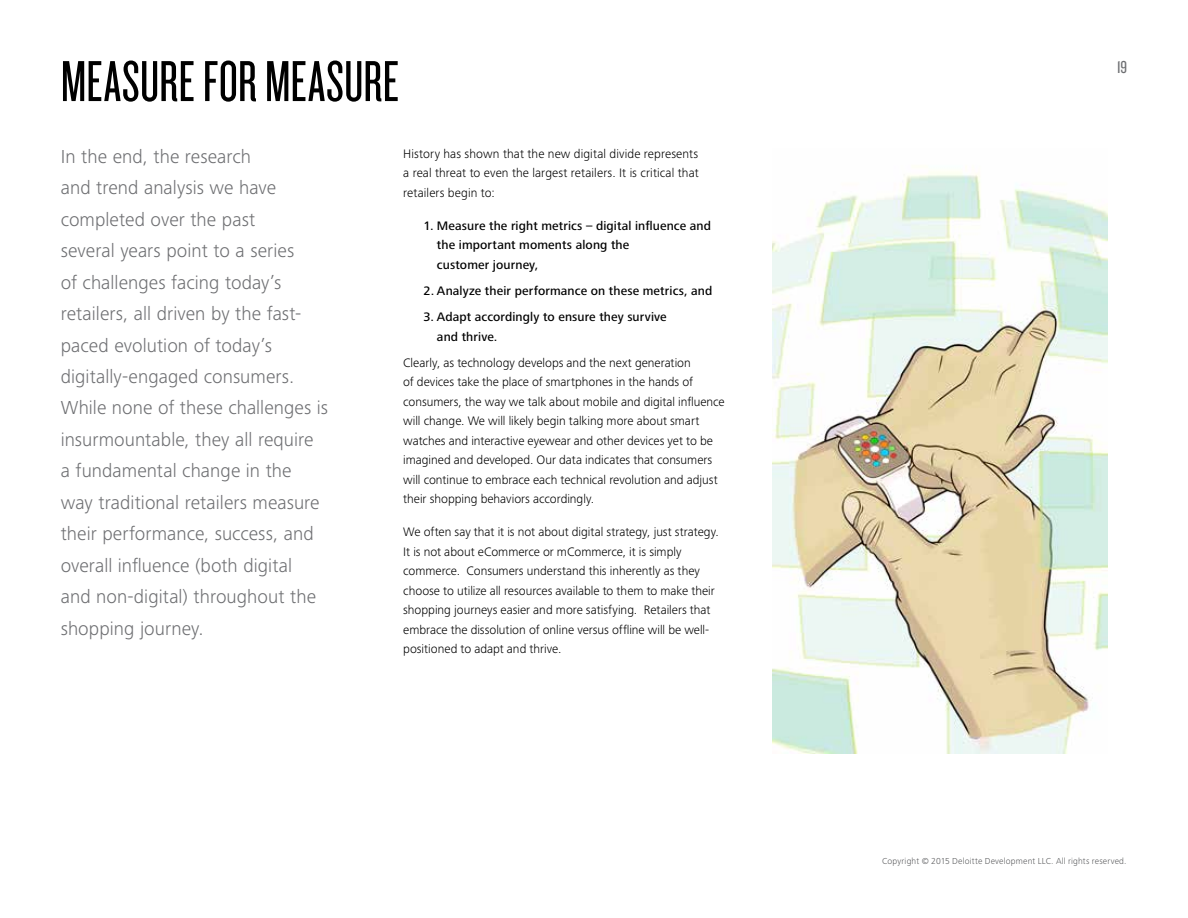
<style>
.page{position:relative;width:1188px;height:918px;background:#fff}
.page>*{position:absolute;margin:0;border:0;box-sizing:border-box;transform-origin:0 0}
.t1{font:60px "Knockout HTF27 Junior Bantamwt";letter-spacing:.005em;color:#000}
.t2{font:300 19.5px/31.5px "Frutiger Next Pro";letter-spacing:.005em;color:#6d6e71}
.t3{font:18px "Knockout HTF28 Junior Featherwt";color:#6d6e71}
.t4{font:300 12.75px/19.5px "Frutiger Next Pro";color:#000}
.t5{font:500 12.75px/19.5px "Frutiger Next Pro";letter-spacing:.01em;color:#000}
.t6{font:300 9px "Frutiger Next Pro";letter-spacing:.02em;color:#58595b}
</style>
<div class="page">
<img style="left:773px;top:171px;width:335px;height:582px">
<h1 class="t1" style="left:61px;top:52px;width:340px">MEASURE FOR MEASURE</h1>
<p class="t2" style="left:61px;top:140px;width:269px">In the end, the research<br>and trend analysis we have completed over the past<br>several years point to a series<br>of challenges facing today’s retailers, all driven by the fast&shy;paced evolution of today’s digitally-engaged consumers.<br>While none of these challenges is insurmountable, they all require<br>a fundamental change in the way traditional retailers measure their performance, success, and overall influence (both digital<br>and non-digital) throughout the shopping journey.</p>
<p class="t4" style="left:403px;top:144px;width:297px;text-align:justify">History has shown that the new digital divide represents a real threat to even the largest retailers. It is critical that retailers begin to:</p>
<p class="t5" style="left:437px;top:216px;width:276px;text-indent:-14px">1. Measure the right metrics – digital influence and the important moments along the<br>customer journey,</p>
<p class="t5" style="left:423px;top:281px;width:290px">2. Analyze their performance on these metrics, and</p>
<p class="t5" style="left:437px;top:307px;width:231px;text-indent:-14px">3. Adapt accordingly to ensure they survive and thrive.</p>
<p class="t4" style="left:403px;top:353px;width:323px">Clearly, as technology develops and the next generation<br>of devices take the place of smartphones in the hands of consumers, the way we talk about mobile and digital influence will change. We will likely begin talking more about smart watches and interactive eyewear and other devices yet to be imagined and developed. Our data indicates that consumers will continue to embrace each technical revolution and adjust their shopping behaviors accordingly.</p>
<p class="t4" style="left:403px;top:522px;width:317px">We often say that it is not about digital strategy, just strategy.<br>It is not about eCommerce or mCommerce, it is simply commerce. Consumers understand this inherently as they choose to utilize all resources available to them to make their shopping journeys easier and more satisfying. Retailers that embrace the dissolution of online versus offline will be well&shy;positioned to adapt and thrive.</p>
<h3 class="t3" style="left:1117px;top:58px;width:12px">19</h3>
<p class="t6" style="left:882px;top:856px;width:246px">Copyright © 2015 Deloitte Development LLC. All rights reserved.</p>
</div>
